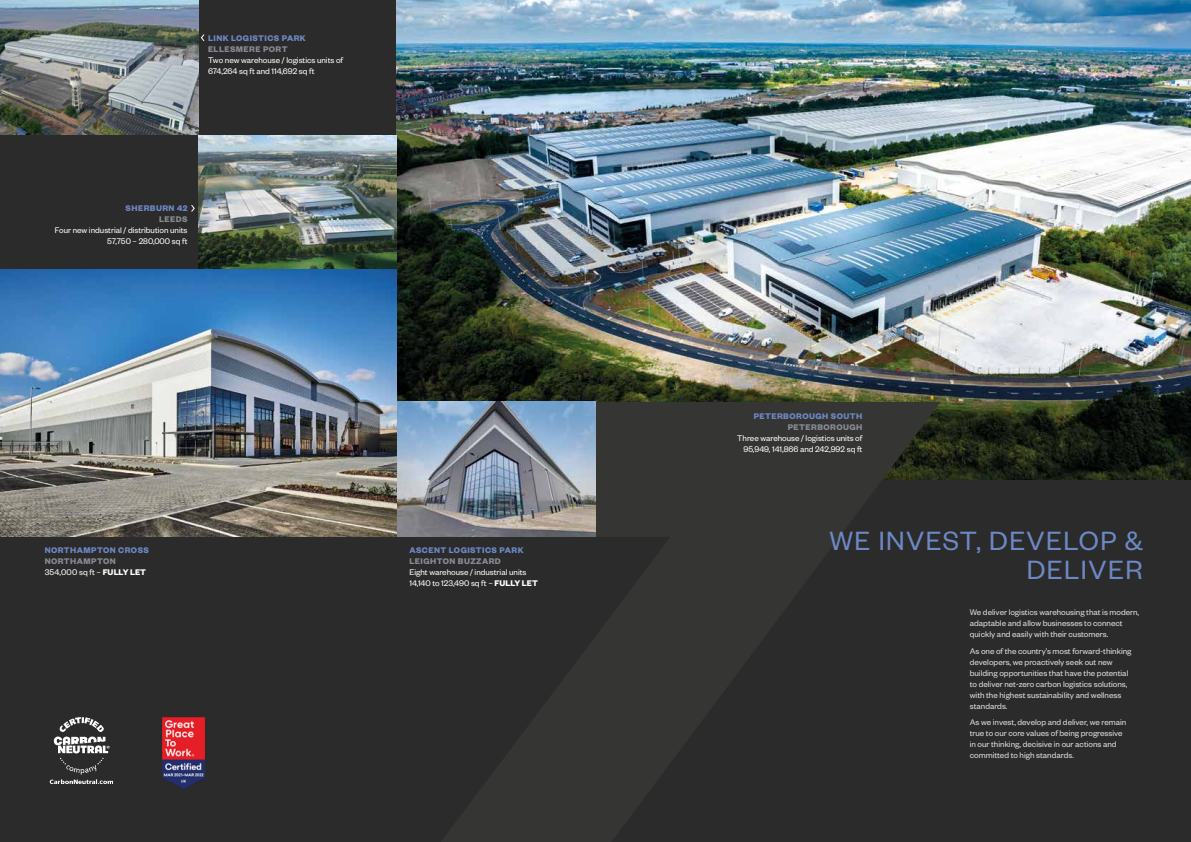
<style>
.page{position:relative;width:1191px;height:842px;background:#2a2b2a}
.page>*{position:absolute;margin:0;border:0;box-sizing:border-box;transform-origin:0 0}
.t1{font:29px/29px "Founders Grotesk";letter-spacing:.05em;color:#6d88c4;text-align:right}
.t2{font:9px/11px "Founders Grotesk";color:#dfdfe3}
.t3{font:9px/11px "Founders Grotesk";color:#fff;text-align:right}
.t4{font:700 9px "Founders Grotesk";letter-spacing:.05em;color:#6d88c4}
.t5{font:700 9px "Founders Grotesk";letter-spacing:.05em;color:#898a93}
.t6{font:9px/11px "Founders Grotesk";letter-spacing:.02em;color:#fff}
.s1{font-weight:700;color:#898a93}
.s2{font-weight:700}
</style>
<div class="page">
<img style="left:396px;top:0;width:795px;height:479px">
<img style="left:49px;top:736px;width:10px;height:47px">
<img style="left:0;top:0;width:198px;height:134px">
<img style="left:198px;top:136px;width:199px;height:134px">
<svg style="left:59px;top:402px;width:881px;height:440px"></svg>
<img style="left:397px;top:402px;width:198px;height:134px">
<svg style="left:201px;top:34px;width:4px;height:7px"></svg>
<svg style="left:191px;top:205px;width:4px;height:7px"></svg>
<img style="left:0;top:270px;width:397px;height:266px">
<p class="t4" style="left:208px;top:32px;width:99px">LINK LOGISTICS PARK</p>
<p class="t5" style="left:208px;top:43px;width:81px">ELLESMERE PORT</p>
<p class="t3" style="left:208px;top:54px;width:137px;text-align:left">Two new warehouse / logistics units of<br>674,264 sq ft and 114,692 sq ft</p>
<p class="t4" style="left:126px;top:202px;width:63px">SHERBURN 42</p>
<p class="t5" style="left:159px;top:213px;width:30px">LEEDS</p>
<p class="t3" style="left:55px;top:224px;width:134px">Four new industrial / distribution units<br>57,750 – 280,000 sq ft</p>
<p class="t4" style="left:45px;top:544px;width:106px">NORTHAMPTON CROSS</p>
<p class="t6" style="left:45px;top:555px;width:103px"><span class="s1">NORTHAMPTON<br></span>354,000 sq ft – <span class="s2">FULLY LET</span></p>
<p class="t4" style="left:409px;top:544px;width:116px">ASCENT LOGISTICS PARK</p>
<p class="t5" style="left:409px;top:555px;width:93px">LEIGHTON BUZZARD</p>
<p class="t3" style="left:409px;top:566px;width:130px;text-align:left">Eight warehouse / industrial units<br>14,140 to 123,490 sq ft – <span class="s2">FULLY LET</span></p>
<p class="t4" style="left:754px;top:410px;width:110px">PETERBOROUGH SOUTH</p>
<p class="t5" style="left:788px;top:421px;width:76px">PETERBOROUGH</p>
<p class="t3" style="left:737px;top:432px;width:127px">Three warehouse / logistics units of<br>95,949, 141,866 and 242,992 sq ft</p>
<h1 class="t1" style="left:829px;top:524px;width:315px">WE INVEST, DEVELOP &amp;<br>DELIVER</h1>
<p class="t2" style="left:969px;top:606px;width:171px">We deliver logistics warehousing that is modern, adaptable and allow businesses to connect quickly and easily with their customers.</p>
<p class="t2" style="left:969px;top:645px;width:163px">As one of the country’s most forward-thinking developers, we proactively seek out new building opportunities that have the potential to deliver net-zero carbon logistics solutions, with the highest sustainability and wellness standards.</p>
<p class="t2" style="left:969px;top:716px;width:158px">As we invest, develop and deliver, we remain true to our core values of being progressive in our thinking, decisive in our actions and committed to high standards.</p>
</div>
